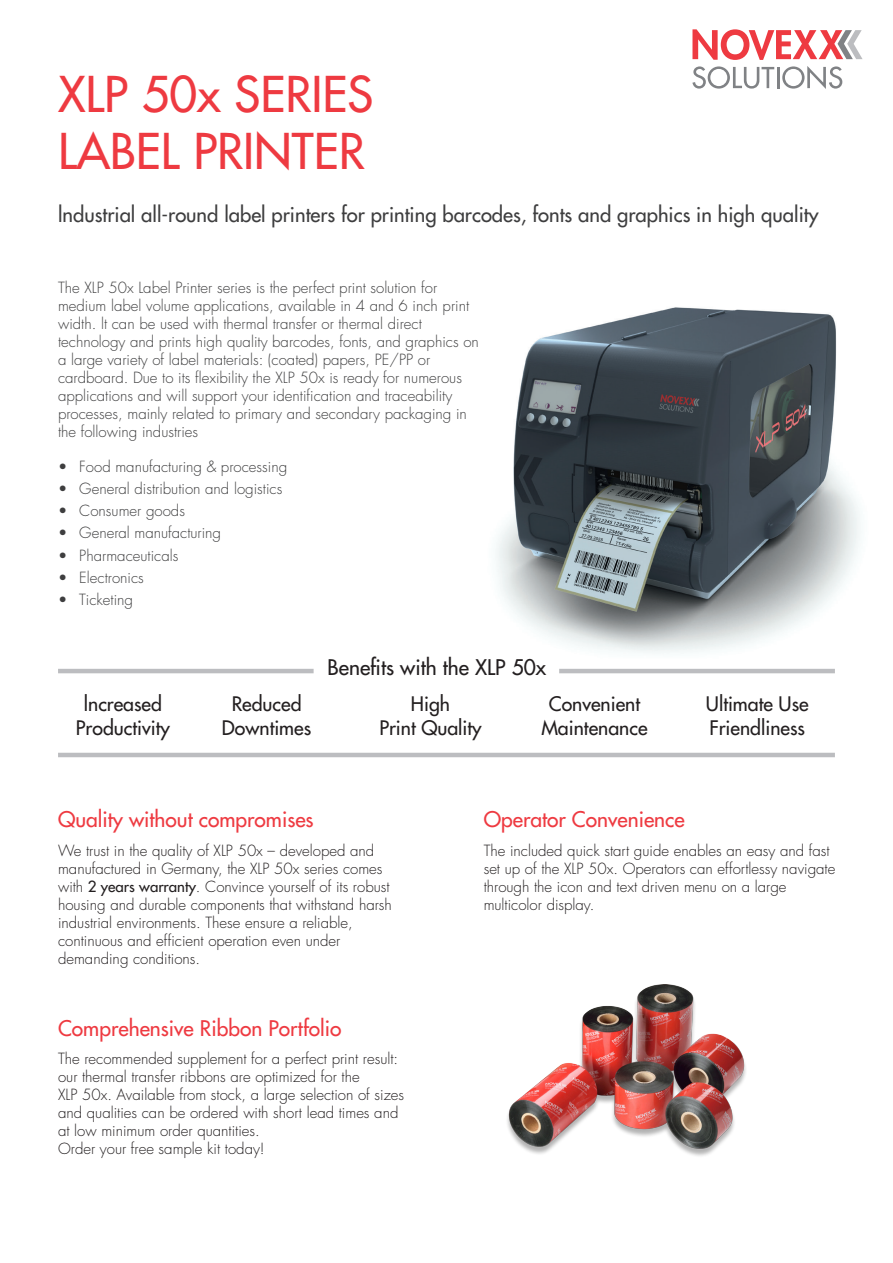
<style>
.page{position:relative;width:893px;height:1263px;background:#fff}
.page>*{position:absolute;margin:0;border:0;box-sizing:border-box;transform-origin:0 0}
.Headline1{font:500 48px "Futura Std";color:#ee3a41}
.t1{font:500 21px "Futura Std";color:#ee3a41}
.t2{font:500 21px "Futura Std";color:#231f20}
.Headline2{font:500 20.25px "Futura Std";color:#3e3e3f}
.t3{font:500 19.5px/23.4px "Futura Std";color:#231f20;text-align:center}
.t4{font:300 15px/18px "Futura Std";color:#231f20}
.Fließtext{font:300 15px/18px "Futura Std";color:#3e3e3f}
.s1{font-weight:500}
</style>
<div class="page">
<svg style="left:692px;top:29px;width:170px;height:31px"></svg>
<svg style="left:692px;top:66px;width:82px;height:23px"></svg>
<hr style="left:777px;top:67px;width:2px;height:21px;background:#808285">
<svg style="left:782px;top:66px;width:60px;height:23px"></svg>
<img style="left:496px;top:307px;width:364px;height:346px">
<hr style="left:58px;top:669px;width:256px;height:4px;background:#bcbdc0">
<hr style="left:58px;top:753px;width:777px;height:4px;background:#bcbdc0">
<hr style="left:559px;top:669px;width:276px;height:4px;background:#bcbdc0">
<img style="left:507px;top:984px;width:239px;height:172px">
<p class="Headline1" style="left:58px;top:64px;width:317px">XLP 50x SERIES</p>
<p class="Headline1" style="left:58px;top:121px;width:308px">LABEL PRINTER</p>
<p class="Headline2" style="left:58px;top:202px;width:762px">lndustrial all-round label printers for printing barcodes, fonts and graphics in high quality</p>
<p class="Fließtext" style="left:58px;top:279px;width:422px">The XLP 50x Label Printer series is the perfect print solution for medium label volume applications, available in 4 and 6 inch print width. lt can be used with thermal transfer or thermal direct technology and prints high quality barcodes, fonts, and graphics on a large variety of label materials: (coated) papers, PE/PP or cardboard. Due to its flexibility the XLP 50x is ready for numerous applications and will support your identification and traceability processes, mainly related to primary and secondary packaging in the following industries</p>
<p class="Fließtext" style="left:58px;top:458px;width:231px">• Food manufacturing &amp; processing</p>
<p class="Fließtext" style="left:58px;top:480px;width:226px">• General distribution and logistics</p>
<p class="Fließtext" style="left:58px;top:502px;width:128px">• Consumer goods</p>
<p class="Fließtext" style="left:58px;top:524px;width:165px">• General manufacturing</p>
<p class="Fließtext" style="left:58px;top:547px;width:122px">• Pharmaceuticals</p>
<p class="Fließtext" style="left:58px;top:569px;width:87px">• Electronics</p>
<p class="Fließtext" style="left:58px;top:591px;width:77px">• Ticketing</p>
<p class="t2" style="left:328px;top:654px;width:220px">Benefits with the XLP 50x</p>
<p class="t3" style="left:76px;top:692px;width:95px">lncreased<br>Productivity</p>
<p class="t3" style="left:222px;top:692px;width:91px">Reduced<br>Downtimes</p>
<p class="t3" style="left:379px;top:692px;width:104px">High<br>Print Quality</p>
<p class="t3" style="left:541px;top:692px;width:108px">Convenient<br>Maintenance</p>
<p class="t3" style="left:706px;top:692px;width:104px;text-align:left">Ultimate Use<br>Friendliness</p>
<p class="t1" style="left:58px;top:806px;width:257px">Quality without compromises</p>
<p class="t4" style="left:58px;top:842px;width:335px">We trust in the quality of XLP 50x – developed and manufactured in Germany, the XLP 50x series comes with <span class="s1">2 years warranty</span>. Convince yourself of its robust housing and durable components that withstand harsh industrial environments. These ensure a reliable, continuous and efficient operation even under demanding conditions.</p>
<p class="t1" style="left:58px;top:1015px;width:285px">Comprehensive Ribbon Portfolio</p>
<p class="t4" style="left:58px;top:1050px;width:348px">The recommended supplement for a perfect print result: our thermal transfer ribbons are optimized for the<br>XLP 50x. Available from stock, a large selection of sizes and qualities can be ordered with short lead times and at low minimum order quantities.<br>Order your free sample kit today!</p>
<p class="t1" style="left:484px;top:806px;width:203px">Operator Convenience</p>
<p class="t4" style="left:484px;top:842px;width:353px">The included quick start guide enables an easy and fast set up of the XLP 50x. Operators can effortlessy navigate through the icon and text driven menu on a large multicolor display.</p>
</div>
